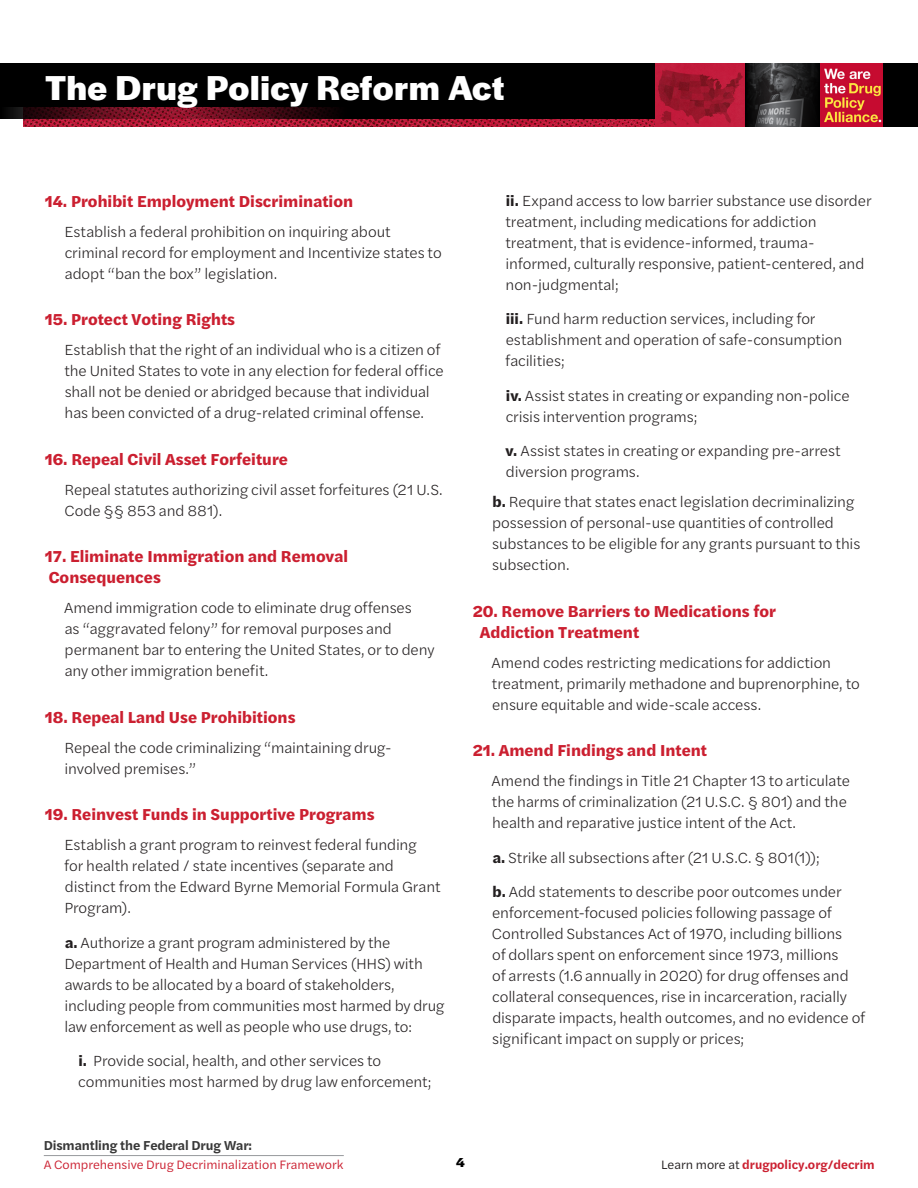
<style>
.page{position:relative;width:918px;height:1188px;background:#fff}
.page>*{position:absolute;margin:0;border:0;box-sizing:border-box;transform-origin:0 0}
.t1{font:700 36px "Halyard Display";letter-spacing:.02em;color:#fff}
.Numbered_Bullet_Head{font:700 16.5px/21px "Halyard Text";color:#cb1f30}
.Numbered_Bullets_Bod{font:300 15.3px/21px "Halyard Text";letter-spacing:-.01em;color:#231f20}
.Numbered_Bullet_Copy{font:300 15.3px/21px "Halyard Text";letter-spacing:-.01em;color:#231f20}
.t2{font:600 13.5px "Halyard Text";letter-spacing:-.01em;color:#383838}
.t3{font:700 13.5px "Halyard Display";color:#000}
.t4{font:12.75px "Halyard Text";color:#cb1f30}
.t5{font:600 12.75px "Halyard Text";color:#cb1f30}
.s1{font-weight:700}
.s2{font-weight:400;color:#231f20}
</style>
<div class="page">
<img style="left:23px;top:118px;width:633px;height:9px">
<img style="left:769px;top:63px;width:6px;height:64px">
<div style="left:347px;top:107px;width:344px;height:11px;background:#000"></div>
<div style="left:0;top:63px;width:656px;height:44px;background:#000"></div>
<svg style="left:279px;top:107px;width:68px;height:11px"></svg>
<svg style="left:0;top:107px;width:279px;height:11px;background:#590e1b"></svg>
<img style="left:656px;top:63px;width:89px;height:64px">
<svg style="left:775px;top:63px;width:45px;height:64px;background:#333334"></svg>
<svg style="left:745px;top:63px;width:24px;height:64px;background:#232324"></svg>
<img style="left:820px;top:63px;width:64px;height:64px">
<div style="left:884px;top:62px;width:34px;height:66px;background:#000"></div>
<div style="left:0;top:51px;width:918px;height:12px;background:#fff"></div>
<hr style="left:44px;top:1155px;width:300px;height:1px;background:#97999c">
<h1 class="t1" style="left:45px;top:62px;width:461px">The Drug Policy Reform Act</h1>
<p class="Numbered_Bullet_Head" style="left:45px;top:190px;width:310px">14. Prohibit Employment Discrimination</p>
<p class="Numbered_Bullets_Bod" style="left:64px;top:220px;width:379px">Establish a federal prohibition on inquiring about criminal record for employment and Incentivize states to adopt “ban the box” legislation.</p>
<p class="Numbered_Bullet_Head" style="left:45px;top:308px;width:192px">15. Protect Voting Rights</p>
<p class="Numbered_Bullets_Bod" style="left:64px;top:339px;width:381px">Establish that the right of an individual who is a citizen of the United States to vote in any election for federal office shall not be denied or abridged because that individual has been convicted of a drug-related criminal offense.</p>
<p class="Numbered_Bullet_Head" style="left:45px;top:448px;width:245px">16. Repeal Civil Asset Forfeiture</p>
<p class="Numbered_Bullets_Bod" style="left:64px;top:478px;width:380px">Repeal statutes authorizing civil asset forfeitures (21 U.S.<br>Code §§ 853 and 881).</p>
<p class="Numbered_Bullet_Head" style="left:45px;top:545px;width:305px">17. Eliminate Immigration and Removal<br>Consequences</p>
<p class="Numbered_Bullets_Bod" style="left:64px;top:597px;width:372px">Amend immigration code to eliminate drug offenses<br>as “aggravated felony” for removal purposes and permanent bar to entering the United States, or to deny any other immigration benefit.</p>
<p class="Numbered_Bullet_Head" style="left:45px;top:706px;width:252px">18. Repeal Land Use Prohibitions</p>
<p class="Numbered_Bullets_Bod" style="left:64px;top:736px;width:329px">Repeal the code criminalizing “maintaining drug&shy;involved premises.”</p>
<p class="Numbered_Bullet_Head" style="left:45px;top:803px;width:331px">19. Reinvest Funds in Supportive Programs</p>
<p class="Numbered_Bullets_Bod" style="left:64px;top:834px;width:378px">Establish a grant program to reinvest federal funding<br>for health related / state incentives (separate and distinct from the Edward Byrne Memorial Formula Grant Program).</p>
<p class="Numbered_Bullets_Bod" style="left:64px;top:931px;width:382px"><span class="s1">a.</span> Authorize a grant program administered by the Department of Health and Human Services (HHS) with awards to be allocated by a board of stakeholders, including people from communities most harmed by drug law enforcement as well as people who use drugs, to:</p>
<p class="Numbered_Bullet_Copy" style="left:78px;top:1050px;width:355px"><span class="s1">i.</span> Provide social, health, and other services to communities most harmed by drug law enforcement;</p>
<p class="Numbered_Bullet_Copy" style="left:505px;top:189px;width:368px"><span class="s1">ii.</span> Expand access to low barrier substance use disorder treatment, including medications for addiction treatment, that is evidence-informed, trauma&shy;informed, culturally responsive, patient-centered, and non-judgmental;</p>
<p class="Numbered_Bullet_Copy" style="left:505px;top:308px;width:339px"><span class="s1">iii.</span> Fund harm reduction services, including for establishment and operation of safe-consumption facilities;</p>
<p class="Numbered_Bullet_Copy" style="left:506px;top:384px;width:346px"><span class="s1">iv.</span> Assist states in creating or expanding non-police crisis intervention programs;</p>
<p class="Numbered_Bullet_Copy" style="left:506px;top:440px;width:337px"><span class="s1">v.</span> Assist states in creating or expanding pre-arrest diversion programs.</p>
<p class="Numbered_Bullets_Bod" style="left:492px;top:491px;width:370px"><span class="s1">b.</span> Require that states enact legislation decriminalizing possession of personal-use quantities of controlled substances to be eligible for any grants pursuant to this subsection.</p>
<p class="Numbered_Bullet_Head" style="left:480px;top:599px;width:298px;text-indent:-7px">20. Remove Barriers to Medications for<br>Addiction Treatment</p>
<p class="Numbered_Bullets_Bod" style="left:492px;top:651px;width:370px">Amend codes restricting medications for addiction treatment, primarily methadone and buprenorphine, to ensure equitable and wide-scale access.</p>
<p class="Numbered_Bullet_Head" style="left:473px;top:739px;width:236px">21. Amend Findings and Intent</p>
<p class="Numbered_Bullets_Bod" style="left:492px;top:770px;width:360px">Amend the findings in Title 21 Chapter 13 to articulate the harms of criminalization (21 U.S.C. § 801) and the health and reparative justice intent of the Act.</p>
<p class="Numbered_Bullets_Bod" style="left:493px;top:846px;width:328px"><span class="s1">a.</span> Strike all subsections after (21 U.S.C. § 801(1));</p>
<p class="Numbered_Bullets_Bod" style="left:492px;top:881px;width:375px"><span class="s1">b.</span> Add statements to describe poor outcomes under enforcement-focused policies following passage of Controlled Substances Act of 1970, including billions<br>of dollars spent on enforcement since 1973, millions<br>of arrests (1.6 annually in 2020) for drug offenses and collateral consequences, rise in incarceration, racially disparate impacts, health outcomes, and no evidence of significant impact on supply or prices;</p>
<p class="t2" style="left:44px;top:1135px;width:210px">Dismantling the Federal Drug War:</p>
<p class="t4" style="left:44px;top:1156px;width:301px">A Comprehensive Drug Decriminalization Framework</p>
<p class="t3" style="left:456px;top:1153px;width:10px">4</p>
<p class="t5" style="left:661px;top:1155px;width:215px"><span class="s2">Learn more at</span> drugpolicy.org/decrim</p>
</div>
